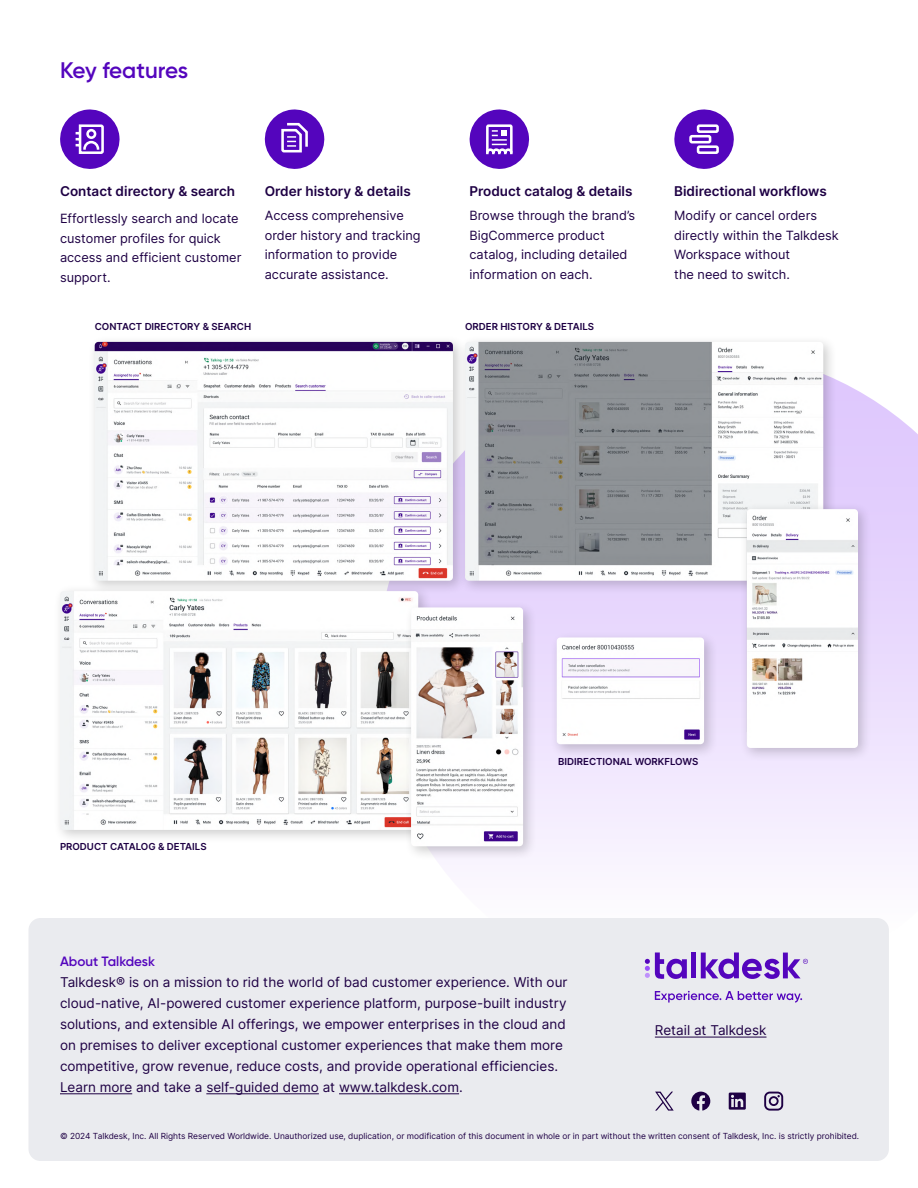
<style>
.page{position:relative;width:918px;height:1188px;background:#fff}
.page>*{position:absolute;margin:0;border:0;box-sizing:border-box;transform-origin:0 0}
.t1{font:600 22.5px "Gilroy";letter-spacing:-.02em;color:#5405bd}
.t2{font:13.5px/21px "Inter";color:#1e0044}
.t3{font:600 13.5px "Inter";color:#1e0044}
.t4{font:600 13.5px "Gilroy";color:#5405bd}
.t5{font:12.75px/19.5px "Inter";color:#1e0044}
.t6{font:600 9.6px "Inter";color:#1e0044}
.t7{font:8.4px "Inter";color:#1e0044}
</style>
<div class="page">
<svg style="left:432px;top:380px;width:486px;height:539px"></svg>
<div style="left:28px;top:918px;width:861px;height:243px;background:#eaebef;border-radius:12px"></div>
<hr style="left:60px;top:1093px;width:72px;height:1px;background:#1e0044">
<hr style="left:206px;top:1093px;width:113px;height:1px;background:#1e0044">
<hr style="left:339px;top:1093px;width:120px;height:1px;background:#1e0044">
<svg style="left:655px;top:991px;width:147px;height:12px"></svg>
<div style="left:691px;top:953px;width:5px;height:25px;background:#5405bd"></div>
<svg style="left:645px;top:952px;width:42px;height:27px"></svg>
<svg style="left:701px;top:952px;width:107px;height:27px"></svg>
<hr style="left:655px;top:1037px;width:112px;height:1px;background:#1e0044">
<svg style="left:691px;top:1092px;width:19px;height:19px"></svg>
<svg style="left:729px;top:1093px;width:17px;height:17px"></svg>
<svg style="left:764px;top:1092px;width:19px;height:19px"></svg>
<svg style="left:655px;top:1092px;width:19px;height:19px"></svg>
<svg style="left:60px;top:109px;width:60px;height:60px"></svg>
<svg style="left:264px;top:109px;width:61px;height:60px"></svg>
<svg style="left:469px;top:109px;width:61px;height:60px"></svg>
<svg style="left:674px;top:109px;width:60px;height:60px"></svg>
<div style="left:458px;top:335px;width:379px;height:260px;background:#000;opacity:.2"></div>
<img style="left:467px;top:342px;width:356px;height:239px">
<div style="left:87px;top:335px;width:380px;height:260px;background:#000;opacity:.2"></div>
<img style="left:95px;top:342px;width:358px;height:239px">
<div style="left:740px;top:502px;width:132px;height:260px;background:#000;opacity:.2"></div>
<img style="left:747px;top:509px;width:111px;height:239px">
<div style="left:549px;top:631px;width:170px;height:128px;background:#000;opacity:.2"></div>
<img style="left:557px;top:637px;width:147px;height:107px">
<div style="left:53px;top:584px;width:379px;height:260px;background:#000;opacity:.2"></div>
<img style="left:60px;top:591px;width:358px;height:239px">
<div style="left:404px;top:601px;width:133px;height:259px;background:#000;opacity:.2"></div>
<img style="left:411px;top:607px;width:112px;height:239px">
<h1 class="t1" style="left:60px;top:56px;width:130px">Key features</h1>
<p class="t3" style="left:60px;top:181px;width:177px">Contact directory &amp; search</p>
<p class="t5" style="left:60px;top:208px;width:183px">Effortlessly search and locate customer profiles for quick access and efficient customer support.</p>
<p class="t3" style="left:265px;top:181px;width:148px">Order history &amp; details</p>
<p class="t5" style="left:265px;top:205px;width:157px">Access comprehensive order history and tracking information to provide accurate assistance.</p>
<p class="t6" style="left:95px;top:319px;width:158px">CONTACT DIRECTORY &amp; SEARCH</p>
<p class="t3" style="left:470px;top:181px;width:165px">Product catalog &amp; details</p>
<p class="t5" style="left:470px;top:205px;width:167px">Browse through the brand’s<br>BigCommerce product catalog, including detailed information on each.</p>
<p class="t6" style="left:465px;top:319px;width:131px">ORDER HISTORY &amp; DETAILS</p>
<p class="t3" style="left:674px;top:181px;width:154px">Bidirectional workflows</p>
<p class="t5" style="left:674px;top:205px;width:166px">Modify or cancel orders directly within the Talkdesk<br>Workspace without<br>the need to switch.</p>
<p class="t6" style="left:60px;top:840px;width:148px">PRODUCT CATALOG &amp; DETAILS</p>
<p class="t6" style="left:558px;top:754px;width:142px">BIDIRECTIONAL WORKFLOWS</p>
<p class="t4" style="left:60px;top:952px;width:96px">About Talkdesk</p>
<p class="t2" style="left:60px;top:971px;width:509px">Talkdesk® is on a mission to rid the world of bad customer experience. With our cloud-native, AI-powered customer experience platform, purpose-built industry solutions, and extensible AI offerings, we empower enterprises in the cloud and on premises to deliver exceptional customer experiences that make them more competitive, grow revenue, reduce costs, and provide operational efficiencies.<br>Learn more and take a self-guided demo at www.talkdesk.com.</p>
<p class="t2" style="left:655px;top:1019px;width:113px">Retail at Talkdesk</p>
<p class="t7" style="left:60px;top:1130px;width:801px">© 2024 Talkdesk, Inc. All Rights Reserved Worldwide. Unauthorized use, duplication, or modification of this document in whole or in part without the written consent of Talkdesk, Inc. is strictly prohibited.</p>
</div>
